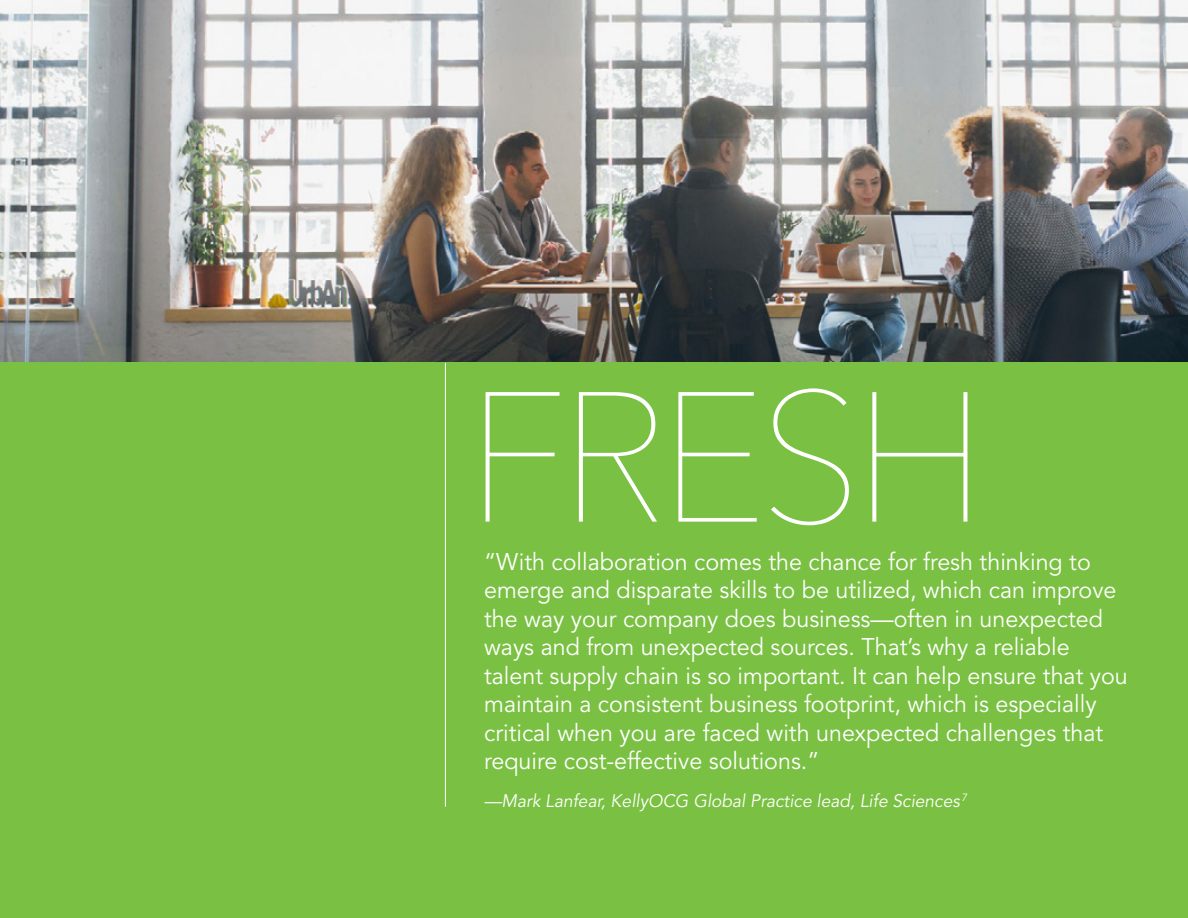
<style>
.page{position:relative;width:1188px;height:918px;background:#fff}
.page>*{position:absolute;margin:0;border:0;box-sizing:border-box;transform-origin:0 0}
.t1{font:200 183px "Avenir Next";letter-spacing:-.05em;color:#fff}
.t2{font:24px/28.5px "Avenir LT Std";color:#fff}
.t3{font:italic 18px "Avenir LT Std";color:#fff}
</style>
<div class="page">
<img style="left:0;top:0;width:1188px;height:363px">
<div style="left:0;top:363px;width:1188px;height:555px;background:#7ac143"></div>
<hr style="left:445px;top:363px;width:1px;height:444px;background:#fff">
<h1 class="t1" style="left:466px;top:303px;width:522px">FRESH</h1>
<p class="t2" style="left:484px;top:548px;width:645px">“With collaboration comes the chance for fresh thinking to emerge and disparate skills to be utilized, which can improve the way your company does business—often in unexpected ways and from unexpected sources. That’s why a reliable talent supply chain is so important. It can help ensure that you maintain a consistent business footprint, which is especially critical when you are faced with unexpected challenges that require cost-effective solutions.”</p>
<p class="t3" style="left:484px;top:790px;width:485px">—Mark Lanfear, KellyOCG Global Practice lead, Life Sciences <sup>7</sup></p>
</div>
